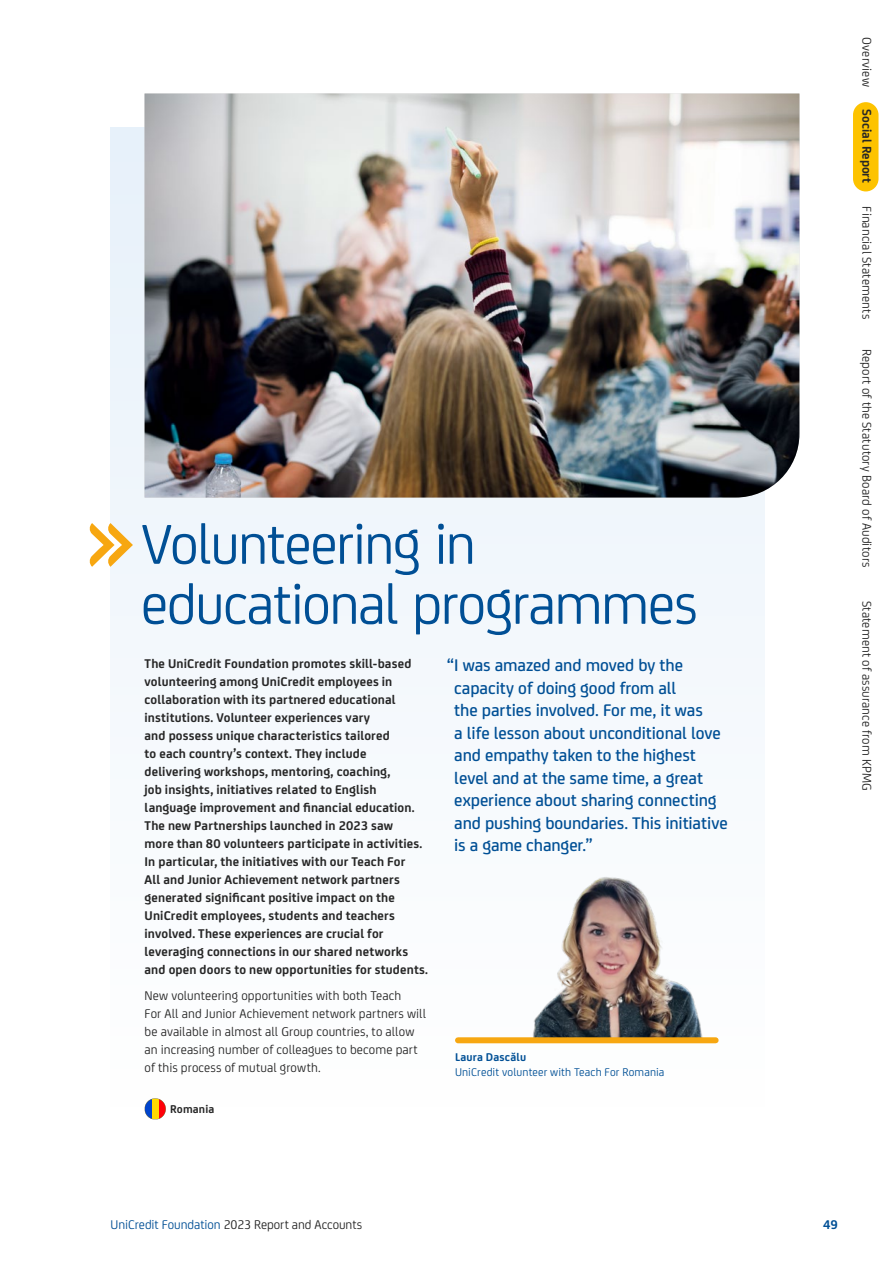
<style>
.page{position:relative;width:893px;height:1263px;background:#fff}
.page>*{position:absolute;margin:0;border:0;box-sizing:border-box;transform-origin:0 0}
.t1{font:60px/60px "Uni Credit";letter-spacing:-.025em;color:#004f95}
.t2{font:500 18px/22.5px "Uni Credit";letter-spacing:-.005em;color:#004f95}
.t3{font:700 13.5px/18px "Uni Credit";letter-spacing:.01em;color:#262626}
.t4{font:13.5px/18px "Uni Credit";letter-spacing:.005em;color:#262626}
.t5{font:700 13.5px "Uni Credit";color:#004f95}
.t6{font:12px "Uni Credit";letter-spacing:.01em;color:#004f95}
.t7{font:700 12px "Uni Credit";letter-spacing:.015em;color:#004f95}
.t8{font:700 12px "Uni Credit";letter-spacing:.015em;color:#262626}
.s1{color:#004f95}
</style>
<div class="page">
<div style="left:111px;top:128px;width:654px;height:1071px;background:#f7fafd"></div>
<img style="left:145px;top:94px;width:654px;height:403px">
<svg style="left:145px;top:1098px;width:21px;height:21px"></svg>
<svg style="left:89px;top:523px;width:44px;height:44px"></svg>
<img style="left:533px;top:877px;width:170px;height:160px">
<div style="left:458px;top:1037px;width:258px;height:6px;background:#f7a711"></div>
<div style="left:853px;top:102px;width:25px;height:89px;background:#fdc300;border-radius:13px"></div>
<h1 class="t1" style="left:141px;top:510px;width:558px">Volunteering in educational programmes</h1>
<p class="t3" style="left:145px;top:654px;width:285px">The UniCredit Foundation promotes skill-based volunteering among UniCredit employees in collaboration with its partnered educational institutions. Volunteer experiences vary<br>and possess unique characteristics tailored<br>to each country’s context. They include<br>delivering workshops, mentoring, coaching,<br>job insights, initiatives related to English language improvement and financial education.<br>The new Partnerships launched in 2023 saw<br>more than 80 volunteers participate in activities.<br>In particular, the initiatives with our Teach For<br>All and Junior Achievement network partners generated significant positive impact on the UniCredit employees, students and teachers involved. These experiences are crucial for leveraging connections in our shared networks and open doors to new opportunities for students.</p>
<p class="t4" style="left:145px;top:986px;width:283px">New volunteering opportunities with both Teach<br>For All and Junior Achievement network partners will be available in almost all Group countries, to allow an increasing number of colleagues to become part of this process of mutual growth.</p>
<p class="t8" style="left:170px;top:1100px;width:46px">Romania</p>
<p class="t2" style="left:454px;top:653px;width:275px;text-indent:-7px">“I was amazed and moved by the capacity of doing good from all<br>the parties involved. For me, it was<br>a life lesson about unconditional love and empathy taken to the highest level and at the same time, a great experience about sharing connecting and pushing boundaries. This initiative is a game changer.”</p>
<p class="t7" style="left:455px;top:1048px;width:73px">Laura Dascălu</p>
<p class="t6" style="left:455px;top:1063px;width:211px">UniCredit volunteer with Teach For Romania</p>
<p class="t4" style="left:877px;top:37px;width:51px;rotate:90deg">Overview</p>
<p class="t3" style="left:877px;top:109px;width:75px;rotate:90deg">Social Report</p>
<p class="t4" style="left:877px;top:206px;width:114px;rotate:90deg">Financial Statements</p>
<p class="t4" style="left:877px;top:349px;width:220px;rotate:90deg">Report of the Statutory Board of Auditors</p>
<p class="t4" style="left:877px;top:601px;width:192px;rotate:90deg">Statement of assurance from KPMG</p>
<p class="t4" style="left:111px;top:1215px;width:253px"><span class="s1">UniCredit Foundation</span> 2023 Report and Accounts</p>
<p class="t5" style="left:823px;top:1214px;width:16px">49</p>
</div>
